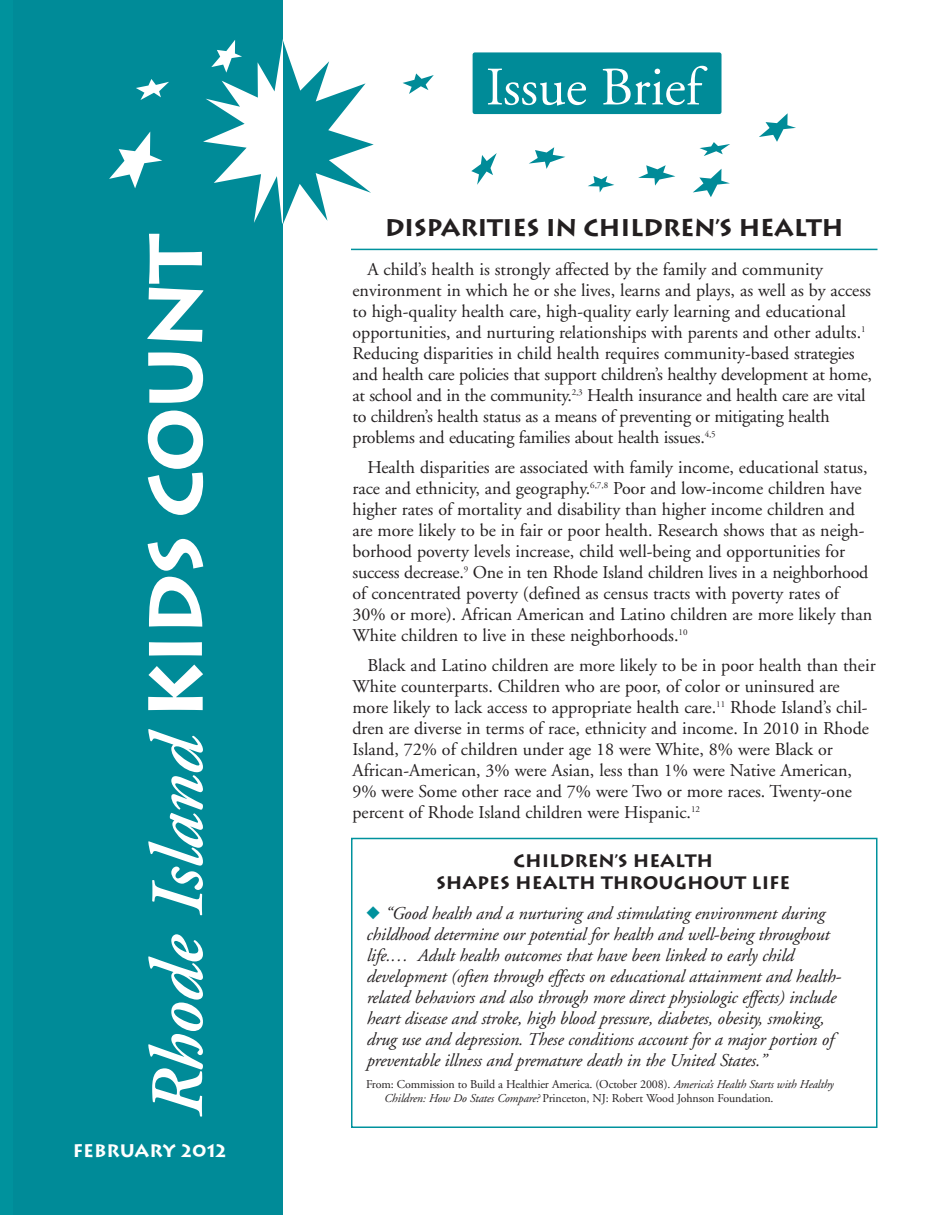
<style>
.page{position:relative;width:945px;height:1215px;background:#fff}
.page>*{position:absolute;margin:0;border:0;box-sizing:border-box;transform-origin:0 0}
.t1{font:italic 600 75px "Adobe Garamond";color:#fff}
.t2{font:54px "Adobe Garamond";color:#fff}
.t3{font:700 24px "Lithos";letter-spacing:-.015em;color:#231f20}
.t4{font:18px/21px "Adobe Garamond";color:#231f20}
.t5{font:italic 18px/21px "Adobe Garamond";letter-spacing:-.01em;color:#231f20}
.t6{font:700 18px/21.6px "Lithos";color:#231f20;text-align:center}
.t7{font:700 18px "Lithos";color:#fff}
.t8{font:12px "Adobe Garamond";letter-spacing:-.01em;color:#231f20}
.s1{font-family:"Lithos";font-weight:700;font-style:normal}
.s2{color:#00929d}
.s3{font-style:italic}
</style>
<div class="page">
<div style="left:0;top:0;width:35px;height:1215px;background:#00929d"></div>
<div style="left:472px;top:52px;width:250px;height:63px;background:#008b98;border-radius:3px"></div>
<div style="left:471px;top:51px;width:252px;height:65px;border:1px solid #fff;border-radius:3px"></div>
<div style="left:14px;top:0;width:269px;height:1215px;background:#008b98"></div>
<svg style="left:403px;top:73px;width:31px;height:21px"></svg>
<svg style="left:471px;top:153px;width:26px;height:32px"></svg>
<svg style="left:699px;top:142px;width:31px;height:14px"></svg>
<svg style="left:529px;top:147px;width:36px;height:22px"></svg>
<svg style="left:693px;top:169px;width:37px;height:28px"></svg>
<svg style="left:638px;top:165px;width:37px;height:21px"></svg>
<svg style="left:588px;top:176px;width:26px;height:16px"></svg>
<svg style="left:759px;top:113px;width:37px;height:29px"></svg>
<svg style="left:136px;top:79px;width:33px;height:21px"></svg>
<svg style="left:109px;top:132px;width:53px;height:56px"></svg>
<svg style="left:203px;top:39px;width:171px;height:185px"></svg>
<hr style="left:351px;top:249px;width:527px;height:1px;background:#00929d">
<div style="left:351px;top:838px;width:527px;height:290px;border:2px solid #00929d"></div>
<h1 class="t1" style="left:148px;top:1120px;width:888px;rotate:-90deg">Rhode Island <span class="s1">KIDS COUNT</span></h1>
<p class="t7" style="left:73px;top:1140px;width:155px">FEBRUARY 2012</p>
<h2 class="t2" style="left:486px;top:66px;width:217px">Issue Brief</h2>
<h3 class="t3" style="left:385px;top:214px;width:460px">DISPARITIES IN CHILDREN’S HEALTH</h3>
<p class="t4" style="left:352px;top:260px;width:521px;text-indent:15px">A child’s health is strongly affected by the family and community environment in which he or she lives, learns and plays, as well as by access to high-quality health care, high-quality early learning and educational opportunities, and nurturing relationships with parents and other adults.<sup>1<br></sup>Reducing disparities in child health requires community-based strategies and health care policies that support children’s healthy development at home, at school and in the community.<sup>2,3</sup> Health insurance and health care are vital to children’s health status as a means of preventing or mitigating health problems and educating families about health issues.<sup>4,5</sup></p>
<p class="t4" style="left:352px;top:458px;width:521px;text-indent:15px">Health disparities are associated with family income, educational status, race and ethnicity, and geography.<sup>6,7,8</sup> Poor and low-income children have higher rates of mortality and disability than higher income children and are more likely to be in fair or poor health. Research shows that as neigh&shy;borhood poverty levels increase, child well-being and opportunities for success decrease.<sup>9</sup> One in ten Rhode Island children lives in a neighborhood of concentrated poverty (defined as census tracts with poverty rates of 30% or more). African American and Latino children are more likely than White children to live in these neighborhoods.<sup>10</sup></p>
<p class="t4" style="left:352px;top:656px;width:525px;text-indent:15px">Black and Latino children are more likely to be in poor health than their White counterparts. Children who are poor, of color or uninsured are more likely to lack access to appropriate health care.<sup>11</sup> Rhode Island’s chil&shy;dren are diverse in terms of race, ethnicity and income. In 2010 in Rhode Island, 72% of children under age 18 were White, 8% were Black or African-American, 3% were Asian, less than 1% were Native American, 9% were Some other race and 7% were Two or more races. Twenty-one percent of Rhode Island children were Hispanic.<sup>12</sup></p>
<p class="t6" style="left:436px;top:850px;width:356px">CHILDREN’S HEALTH<br>SHAPES HEALTH THROUGHOUT LIFE</p>
<p class="t5" style="left:366px;top:904px;width:477px"><span class="s2">◆</span> “Good health and a nurturing and stimulating environment during childhood determine our potential for health and well-being throughout life.… Adult health outcomes that have been linked to early child development (often through effects on educational attainment and health&shy;related behaviors and also through more direct physiologic effects) include heart disease and stroke, high blood pressure, diabetes, obesity, smoking, drug use and depression. These conditions account for a major portion of preventable illness and premature death in the United States.”</p>
<p class="t8" style="left:366px;top:1080px;width:469px">From: Commission to Build a Healthier America. (October 2008). <span class="s3">America’s Health Starts with Healthy</span></p>
<p class="t8" style="left:384px;top:1093px;width:391px"><span class="s3">Children: How Do States Compare?</span> Princeton, NJ: Robert Wood Johnson Foundation.</p>
</div>
